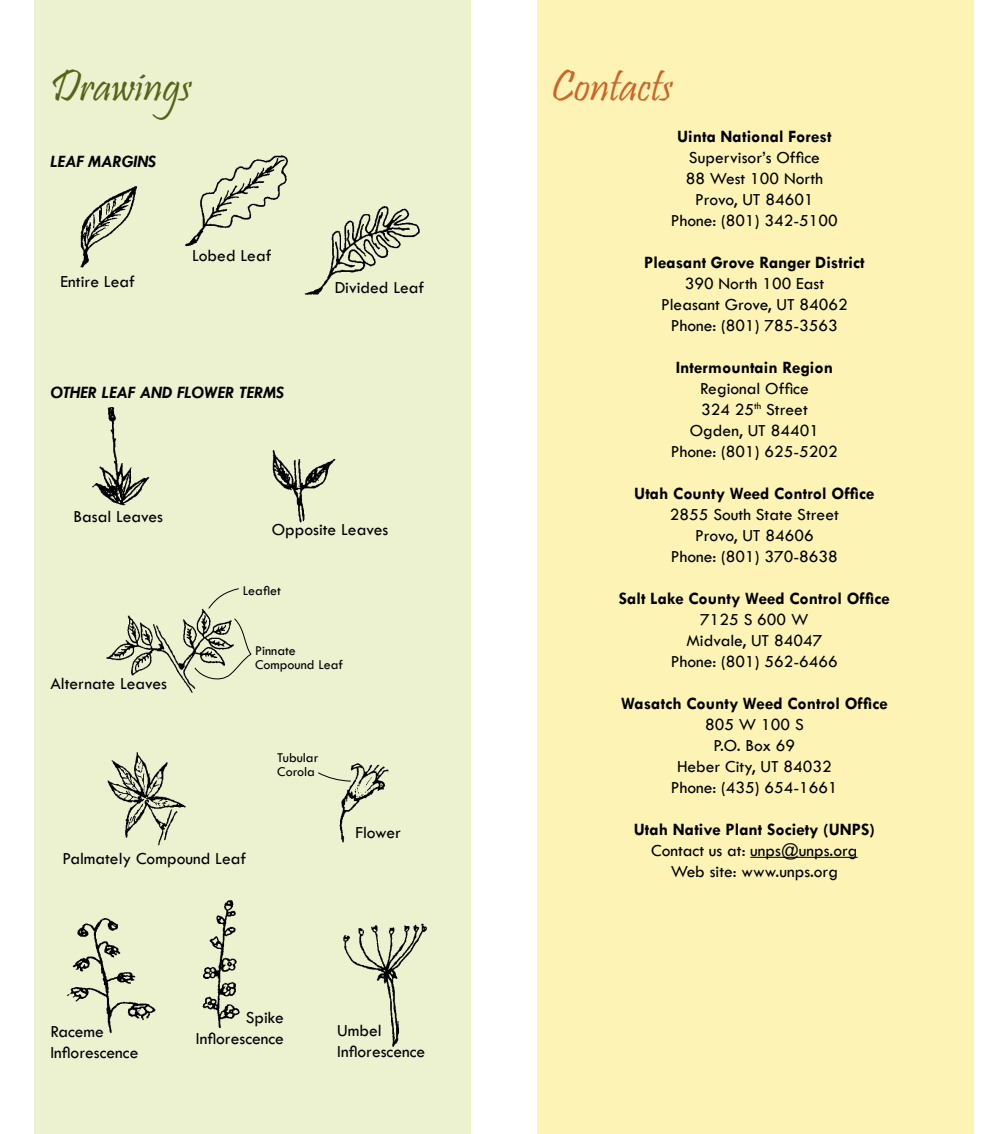
<style>
.page{position:relative;width:1008px;height:1134px;background:#fff}
.page>*{position:absolute;margin:0;border:0;box-sizing:border-box;transform-origin:0 0}
.Head1{font:45.5px "Pristina";color:#576417}
.Head1-2{font:45.5px "Pristina";color:#cc6527}
.Bode_Text_NO_INDENT{font:17.5px "Tw Cen";color:#000}
.Bode_Text_NO_INDENT-2{font:700 17.5px "Tw Cen";color:#000}
.Bode_Text_NO_INDENT-3{font:italic 700 17.5px "Tw Cen";color:#000}
.Body_Text{font:14px "Tw Cen";color:#000}
</style>
<div class="page">
<div style="left:34px;top:0;width:437px;height:1134px;background:#ecf1d0"></div>
<div style="left:538px;top:0;width:436px;height:1134px;background:#fcf3b5"></div>
<img style="left:80px;top:186px;width:57px;height:82px">
<img style="left:185px;top:155px;width:103px;height:92px">
<img style="left:304px;top:206px;width:116px;height:89px">
<img style="left:92px;top:407px;width:58px;height:99px">
<img style="left:272px;top:450px;width:64px;height:73px">
<img style="left:106px;top:608px;width:104px;height:85px">
<img style="left:107px;top:752px;width:79px;height:94px">
<img style="left:339px;top:763px;width:50px;height:80px">
<img style="left:66px;top:918px;width:90px;height:116px">
<img style="left:202px;top:900px;width:38px;height:129px">
<img style="left:343px;top:923px;width:84px;height:124px">
<hr style="left:750px;top:857px;width:108px;height:1px;background:#000">
<svg style="left:208px;top:588px;width:31px;height:22px"></svg>
<svg style="left:194px;top:618px;width:58px;height:67px"></svg>
<svg style="left:318px;top:772px;width:34px;height:10px"></svg>
<p class="Head1" style="left:50px;top:61px;width:143px">Drawings</p>
<p class="Bode_Text_NO_INDENT-3" style="left:50px;top:150px;width:107px">LEAF MARGINS</p>
<p class="Bode_Text_NO_INDENT" style="left:61px;top:271px;width:76px">Entire Leaf</p>
<p class="Bode_Text_NO_INDENT" style="left:192px;top:245px;width:81px">Lobed Leaf</p>
<p class="Bode_Text_NO_INDENT-3" style="left:50px;top:381px;width:235px">OTHER LEAF AND FLOWER TERMS</p>
<p class="Bode_Text_NO_INDENT" style="left:335px;top:277px;width:91px">Divided Leaf</p>
<p class="Bode_Text_NO_INDENT" style="left:73px;top:506px;width:91px">Basal Leaves</p>
<p class="Bode_Text_NO_INDENT" style="left:50px;top:673px;width:118px">Alternate Leaves</p>
<p class="Bode_Text_NO_INDENT" style="left:272px;top:519px;width:118px">Opposite Leaves</p>
<p class="Body_Text" style="left:243px;top:582px;width:39px">Leaflet</p>
<p class="Body_Text" style="left:255px;top:643px;width:42px">Pinnate</p>
<p class="Body_Text" style="left:255px;top:657px;width:90px">Compound Leaf</p>
<p class="Body_Text" style="left:277px;top:749px;width:43px">Tubular</p>
<p class="Body_Text" style="left:277px;top:763px;width:39px">Corola</p>
<p class="Bode_Text_NO_INDENT" style="left:355px;top:822px;width:47px">Flower</p>
<p class="Bode_Text_NO_INDENT" style="left:63px;top:848px;width:185px">Palmately Compound Leaf</p>
<p class="Bode_Text_NO_INDENT" style="left:50px;top:1021px;width:55px">Raceme</p>
<p class="Bode_Text_NO_INDENT" style="left:50px;top:1042px;width:90px">Inflorescence</p>
<p class="Bode_Text_NO_INDENT" style="left:246px;top:1007px;width:40px">Spike</p>
<p class="Bode_Text_NO_INDENT" style="left:196px;top:1028px;width:90px">Inflorescence</p>
<p class="Bode_Text_NO_INDENT" style="left:337px;top:1020px;width:46px">Umbel</p>
<p class="Bode_Text_NO_INDENT" style="left:337px;top:1041px;width:90px">Inflorescence</p>
<p class="Head1-2" style="left:551px;top:61px;width:123px">Contacts</p>
<p class="Bode_Text_NO_INDENT-2" style="left:677px;top:126px;width:156px">Uinta National Forest</p>
<p class="Bode_Text_NO_INDENT" style="left:689px;top:147px;width:132px">Supervisor’s Office</p>
<p class="Bode_Text_NO_INDENT" style="left:686px;top:168px;width:139px">88 West 100 North</p>
<p class="Bode_Text_NO_INDENT" style="left:695px;top:189px;width:120px">Provo, UT 84601</p>
<p class="Bode_Text_NO_INDENT" style="left:671px;top:210px;width:168px">Phone: (801) 342-5100</p>
<p class="Bode_Text_NO_INDENT-2" style="left:644px;top:252px;width:222px">Pleasant Grove Ranger District</p>
<p class="Bode_Text_NO_INDENT" style="left:685px;top:273px;width:141px">390 North 100 East</p>
<p class="Bode_Text_NO_INDENT" style="left:661px;top:294px;width:188px">Pleasant Grove, UT 84062</p>
<p class="Bode_Text_NO_INDENT" style="left:671px;top:315px;width:168px">Phone: (801) 785-3563</p>
<p class="Bode_Text_NO_INDENT-2" style="left:676px;top:357px;width:159px">Intermountain Region</p>
<p class="Bode_Text_NO_INDENT" style="left:700px;top:378px;width:110px">Regional Office</p>
<p class="Bode_Text_NO_INDENT" style="left:701px;top:399px;width:108px">324 25<sup>th</sup> Street</p>
<p class="Bode_Text_NO_INDENT" style="left:690px;top:420px;width:131px">Ogden, UT 84401</p>
<p class="Bode_Text_NO_INDENT" style="left:671px;top:441px;width:168px">Phone: (801) 625-5202</p>
<p class="Bode_Text_NO_INDENT-2" style="left:634px;top:483px;width:242px">Utah County Weed Control Office</p>
<p class="Bode_Text_NO_INDENT" style="left:670px;top:504px;width:170px">2855 South State Street</p>
<p class="Bode_Text_NO_INDENT" style="left:695px;top:525px;width:120px">Provo, UT 84606</p>
<p class="Bode_Text_NO_INDENT" style="left:671px;top:546px;width:168px">Phone: (801) 370-8638</p>
<p class="Bode_Text_NO_INDENT-2" style="left:619px;top:588px;width:272px">Salt Lake County Weed Control Office</p>
<p class="Bode_Text_NO_INDENT" style="left:700px;top:609px;width:110px">7125 S 600 W</p>
<p class="Bode_Text_NO_INDENT" style="left:687px;top:630px;width:137px">Midvale, UT 84047</p>
<p class="Bode_Text_NO_INDENT" style="left:671px;top:651px;width:168px">Phone: (801) 562-6466</p>
<p class="Bode_Text_NO_INDENT-2" style="left:621px;top:693px;width:268px">Wasatch County Weed Control Office</p>
<p class="Bode_Text_NO_INDENT" style="left:705px;top:714px;width:100px">805 W 100 S</p>
<p class="Bode_Text_NO_INDENT" style="left:714px;top:735px;width:83px">P.O. Box 69</p>
<p class="Bode_Text_NO_INDENT" style="left:677px;top:756px;width:156px">Heber City, UT 84032</p>
<p class="Bode_Text_NO_INDENT" style="left:671px;top:777px;width:168px">Phone: (435) 654-1661</p>
<p class="Bode_Text_NO_INDENT-2" style="left:634px;top:819px;width:243px">Utah Native Plant Society (UNPS)</p>
<p class="Bode_Text_NO_INDENT" style="left:651px;top:840px;width:208px">Contact us at: unps@unps.org</p>
<p class="Bode_Text_NO_INDENT" style="left:671px;top:861px;width:169px">Web site: www.unps.org</p>
</div>
